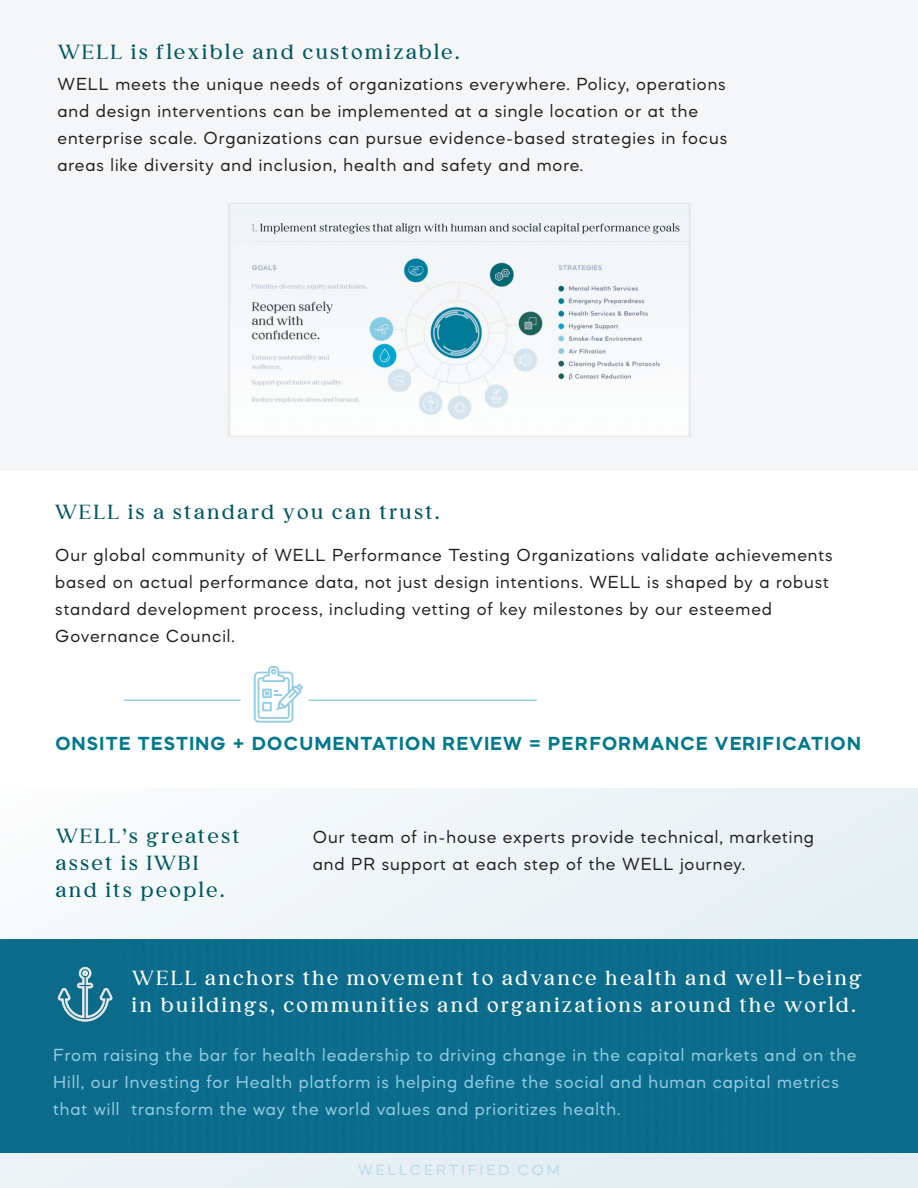
<style>
.page{position:relative;width:918px;height:1188px;background:#fff}
.page>*{position:absolute;margin:0;border:0;box-sizing:border-box;transform-origin:0 0}
.t1{font:21px/27px "FT Made";letter-spacing:.1em;color:#fff}
.t2{font:21px/27px "FT Made";letter-spacing:.1em;color:#005863}
.t3{font:700 19.5px "Mazzard M";letter-spacing:.07em;color:#00798e}
.t4{font:18px/27px "Mazzard M";letter-spacing:.05em;color:#231f20}
.t5{font:18px/27px "Mazzard M";letter-spacing:.05em;color:#95cee4}
.t6{font:15px "Mazzard M";letter-spacing:.2em;color:#95cee4}
</style>
<div class="page">
<div style="left:0;top:789px;width:918px;height:399px;background:#ecf3f5"></div>
<div style="left:0;top:0;width:918px;height:471px;background:#f4f6f8"></div>
<div style="left:0;top:939px;width:918px;height:214px;background:#0c6c8b"></div>
<svg style="left:251px;top:223px;width:438px;height:197px"></svg>
<div style="left:228px;top:203px;width:463px;height:234px;border:1px solid #e6e7e9"></div>
<svg style="left:57px;top:965px;width:57px;height:57px;background:#3d87a0"></svg>
<svg style="left:254px;top:666px;width:49px;height:57px"></svg>
<hr style="left:124px;top:699px;width:117px;height:2px;background:#95cee4">
<hr style="left:309px;top:699px;width:228px;height:2px;background:#95cee4">
<p class="t2" style="left:58px;top:38px;width:404px">WELL is flexible and customizable.</p>
<p class="t4" style="left:58px;top:70px;width:671px">WELL meets the unique needs of organizations everywhere. Policy, operations and design interventions can be implemented at a single location or at the enterprise scale. Organizations can pursue evidence-based strategies in focus areas like diversity and inclusion, health and safety and more.</p>
<p class="t2" style="left:54px;top:498px;width:387px">WELL is a standard you can trust.</p>
<p class="t4" style="left:55px;top:542px;width:779px">Our global community of WELL Performance Testing Organizations validate achievements based on actual performance data, not just design intentions. WELL is shaped by a robust standard development process, including vetting of key milestones by our esteemed Governance Council.</p>
<p class="t3" style="left:55px;top:732px;width:807px">ONSITE TESTING + DOCUMENTATION REVIEW = PERFORMANCE VE RIFICATION</p>
<p class="t2" style="left:56px;top:822px;width:186px">WELL’s greatest asset is IWBI and its people.</p>
<p class="t4" style="left:313px;top:823px;width:503px">Our team of in-house experts provide technical, marketing and PR support at each step of the WELL journey.</p>
<p class="t1" style="left:132px;top:964px;width:732px">WELL anchors the movement to advance health and well-being in buildings, communities and organizations around the world.</p>
<p class="t5" style="left:53px;top:1042px;width:805px">From raising the bar for health leadership to driving change in the capital markets and on the<br>Hill, our Investing for Health platform is helping define the social and human capital metrics that will transform the way the world values and prioritizes health.</p>
<p class="t6" style="left:358px;top:1161px;width:203px">WELLCERTIFIED.COM</p>
</div>
